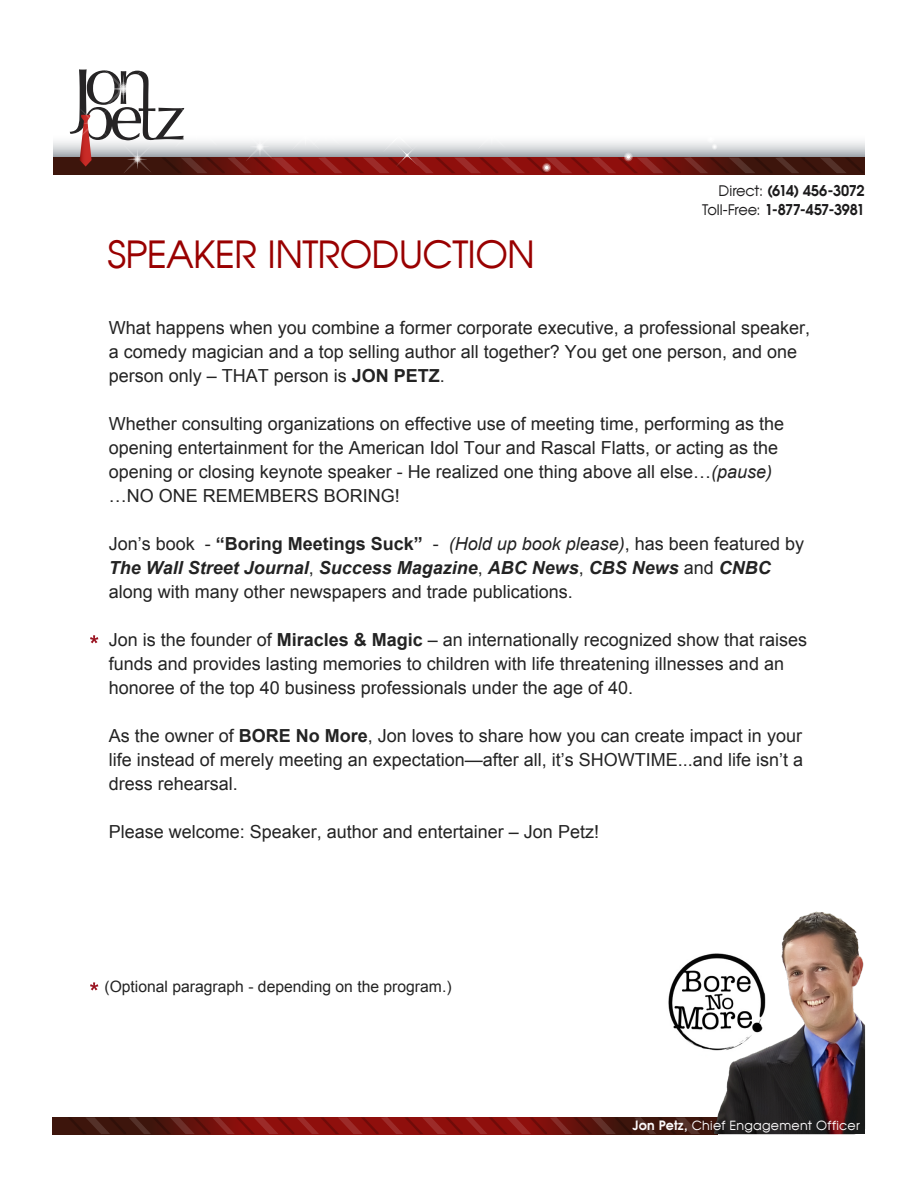
<style>
.page{position:relative;width:918px;height:1188px;background:#fff}
.page>*{position:absolute;margin:0;border:0;box-sizing:border-box;transform-origin:0 0}
.t1{font:37.5px "Avian";letter-spacing:-.02em;color:#900}
.t2{font:18px/24px "Arial";color:#232323}
.t3{font:15.75px "Arial";color:#232323}
.t4{font:700 14.55px/18.5px "Avian";letter-spacing:-.04em;color:#1c1b1c;text-align:right}
.t5{font:12.6px "Avian";letter-spacing:.02em;color:#fcfafb}
.s1{font-weight:400}
.s2{font-weight:700}
.s3{font-style:italic}
.s4{font-weight:700;font-style:italic}
</style>
<div class="page">
<svg style="left:53px;top:131px;width:812px;height:28px"></svg>
<svg style="left:59px;top:1117px;width:650px;height:17px;background:#6d1611"></svg>
<div style="left:53px;top:157px;width:811px;height:17px;background:#3d150c"></div>
<img style="left:709px;top:911px;width:156px;height:223px">
<div style="left:855px;top:1126px;width:10px;height:8px;background:#191b1a"></div>
<svg style="left:70px;top:69px;width:794px;height:105px"></svg>
<img style="left:668px;top:946px;width:105px;height:112px">
<svg style="left:90px;top:982px;width:8px;height:9px"></svg>
<svg style="left:90px;top:635px;width:8px;height:8px"></svg>
<h1 class="t1" style="left:108px;top:233px;width:429px">SPEAKER INTRODUCTION</h1>
<p class="t4" style="left:702px;top:181px;width:164px"><span class="s1">Direct:</span> (614) 456-3072<br><span class="s1">Toll-Free:</span> 1-877-457-3981</p>
<p class="t2" style="left:109px;top:315px;width:703px">What happens when you combine a former corporate executive, a professional speaker, a comedy magician and a top selling author all together? You get one person, and one person only – THAT person is <span class="s2">JON PETZ</span>.</p>
<p class="t2" style="left:109px;top:411px;width:677px">Whether consulting organizations on effective use of meeting time, performing as the opening entertainment for the American Idol Tour and Rascal Flatts, or acting as the opening or closing keynote speaker - He realized one thing above all else…<span class="s3">(pause) </span>…NO ONE REMEMBERS BORING!</p>
<p class="t2" style="left:109px;top:531px;width:697px">Jon’s book - <span class="s2">“Boring Meetings Suck”</span> - <span class="s3">(Hold up book please)</span>, has been featured by<br><span class="s4">The Wall Street Journal</span>, <span class="s4">Success Magazine</span>, <span class="s4">ABC News</span>, <span class="s4">CBS News</span> and <span class="s4">CNBC </span>along with many other newspapers and trade publications.</p>
<p class="t2" style="left:109px;top:627px;width:700px">Jon is the founder of <span class="s2">Miracles &amp; Magic</span> – an internationally recognized show that raises funds and provides lasting memories to children with life threatening illnesses and an honoree of the top 40 business professionals under the age of 40.</p>
<p class="t2" style="left:109px;top:723px;width:696px;text-align:justify">As the owner of <span class="s2">BORE No More</span>, Jon loves to share how you can create impact in your life instead of merely meeting an expectation—after all, it’s SHOWTIME...and life isn’t a dress rehearsal.</p>
<p class="t2" style="left:109px;top:819px;width:492px">Please welcome: Speaker, author and entertainer – Jon Petz!</p>
<p class="t3" style="left:104px;top:977px;width:349px">(Optional paragraph - depending on the program.)</p>
<p class="t5" style="left:633px;top:1118px;width:229px"><span class="s2">Jon Petz,</span> Chief Engagement Officer</p>
</div>
